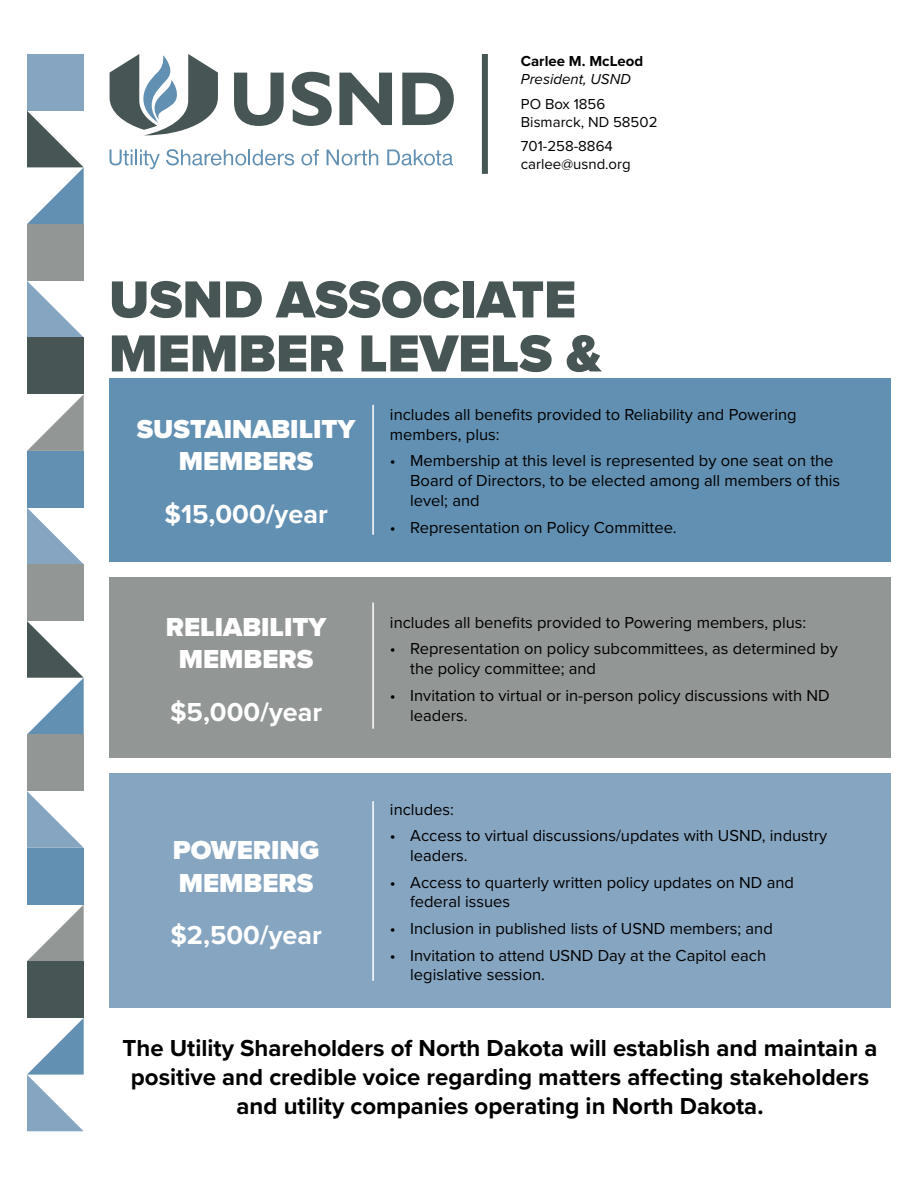
<style>
.page{position:relative;width:918px;height:1188px;background:#fff}
.page>*{position:absolute;margin:0;border:0;box-sizing:border-box;transform-origin:0 0}
.t1{font:900 54px/54px "Proxima Nova";color:#475654}
.t2{font:900 27px/32.4px "Proxima Nova";color:#fff;text-align:center}
.t3{font:700 27px "Proxima Nova";color:#fff}
.t4{font:700 24px/28.8px "Proxima Nova";color:#000;text-align:center}
.t5{font:16.5px/19.8px "Proxima Nova";color:#000}
.t6{font:15px/18px "Proxima Nova";color:#000}
.t7{font:700 15px "Proxima Nova";color:#000}
.t8{font:italic 15px "Proxima Nova";color:#000}
</style>
<div class="page">
<div style="left:109px;top:378px;width:782px;height:184px;background:#6290b2"></div>
<div style="left:109px;top:577px;width:782px;height:181px;background:#929695"></div>
<div style="left:109px;top:774px;width:782px;height:234px;background:#86a5c1"></div>
<svg style="left:234px;top:73px;width:50px;height:53px"></svg>
<svg style="left:292px;top:72px;width:40px;height:54px"></svg>
<svg style="left:339px;top:73px;width:53px;height:52px"></svg>
<svg style="left:402px;top:73px;width:52px;height:52px"></svg>
<svg style="left:110px;top:54px;width:108px;height:81px"></svg>
<svg style="left:110px;top:150px;width:50px;height:19px"></svg>
<svg style="left:166px;top:149px;width:128px;height:17px"></svg>
<svg style="left:301px;top:149px;width:18px;height:17px"></svg>
<svg style="left:327px;top:150px;width:51px;height:16px"></svg>
<svg style="left:387px;top:150px;width:66px;height:16px"></svg>
<div style="left:27px;top:54px;width:57px;height:57px;background:#86a5c1"></div>
<svg style="left:27px;top:111px;width:57px;height:113px"></svg>
<div style="left:27px;top:224px;width:57px;height:57px;background:#929695"></div>
<svg style="left:27px;top:281px;width:57px;height:57px"></svg>
<div style="left:27px;top:338px;width:57px;height:56px;background:#475654"></div>
<svg style="left:27px;top:394px;width:57px;height:57px"></svg>
<div style="left:27px;top:451px;width:57px;height:57px;background:#6290b2"></div>
<svg style="left:27px;top:508px;width:56px;height:56px"></svg>
<div style="left:27px;top:564px;width:57px;height:57px;background:#929695"></div>
<svg style="left:27px;top:621px;width:57px;height:113px"></svg>
<div style="left:27px;top:734px;width:57px;height:57px;background:#929695"></div>
<svg style="left:27px;top:791px;width:57px;height:57px"></svg>
<div style="left:27px;top:848px;width:57px;height:56px;background:#6290b2"></div>
<svg style="left:27px;top:904px;width:57px;height:57px"></svg>
<div style="left:27px;top:961px;width:57px;height:57px;background:#475654"></div>
<svg style="left:27px;top:1018px;width:57px;height:113px"></svg>
<hr style="left:372px;top:405px;width:2px;height:129px;background:#fff">
<hr style="left:372px;top:603px;width:2px;height:125px;background:#fff">
<hr style="left:372px;top:802px;width:2px;height:178px;background:#fff">
<div style="left:482px;top:54px;width:6px;height:120px;background:#475654"></div>
<p class="t7" style="left:521px;top:50px;width:124px">Carlee M. McLeod</p>
<p class="t8" style="left:521px;top:68px;width:112px">President, USND</p>
<p class="t6" style="left:521px;top:94px;width:138px">PO Box 1856<br>Bismarck, ND 58502</p>
<p class="t6" style="left:521px;top:137px;width:111px">701-258-8864 carlee@usnd.org</p>
<h1 class="t1" style="left:109px;top:272px;width:494px">USND ASSOCIATE<br>MEMBER LEVELS &amp;<br>BENEFITS</h1>
<p class="t5" style="left:390px;top:404px;width:408px">includes all benefits provided to Reliability and Powering members, plus:</p>
<p class="t5" style="left:410px;top:450px;width:432px;text-indent:-20px">• Membership at this level is represented by one seat on the<br>Board of Directors, to be elected among all members of this level; and</p>
<p class="t5" style="left:390px;top:516px;width:288px">• Representation on Policy Committee.</p>
<h2 class="t2" style="left:137px;top:413px;width:220px">SUSTAINABILITY<br>MEMBERS</h2>
<h2 class="t3" style="left:165px;top:494px;width:165px">$15,000/year</h2>
<h2 class="t2" style="left:166px;top:611px;width:162px">RELIABILITY<br>MEMBERS</h2>
<h2 class="t3" style="left:170px;top:692px;width:154px">$5,000/year</h2>
<h2 class="t2" style="left:173px;top:834px;width:148px;text-align:left">POWERING<br>MEMBERS</h2>
<h2 class="t3" style="left:170px;top:915px;width:153px">$2,500/year</h2>
<p class="t5" style="left:390px;top:612px;width:418px">includes all benefits provided to Powering members, plus:</p>
<p class="t5" style="left:410px;top:638px;width:429px;text-indent:-20px">• Representation on policy subcommittees, as determined by the policy committee; and</p>
<p class="t5" style="left:410px;top:685px;width:421px;text-indent:-20px">• Invitation to virtual or in-person policy discussions with ND leaders.</p>
<p class="t5" style="left:390px;top:799px;width:66px">includes:</p>
<p class="t5" style="left:410px;top:825px;width:419px;text-indent:-20px">• Access to virtual discussions/updates with USND, industry leaders.</p>
<p class="t5" style="left:410px;top:871px;width:385px;text-indent:-20px">• Access to quarterly written policy updates on ND and federal issues</p>
<p class="t5" style="left:390px;top:918px;width:384px">• Inclusion in published lists of USND members; and</p>
<p class="t5" style="left:410px;top:944px;width:357px;text-indent:-20px">• Invitation to attend USND Day at the Capitol each legislative session.</p>
<h3 class="t4" style="left:123px;top:1033px;width:756px">The Utility Shareholders of North Dakota will establish and maintain a positive and credible voice regarding matters affecting stakeholders and utility companies operating in North Dakota.</h3>
</div>
